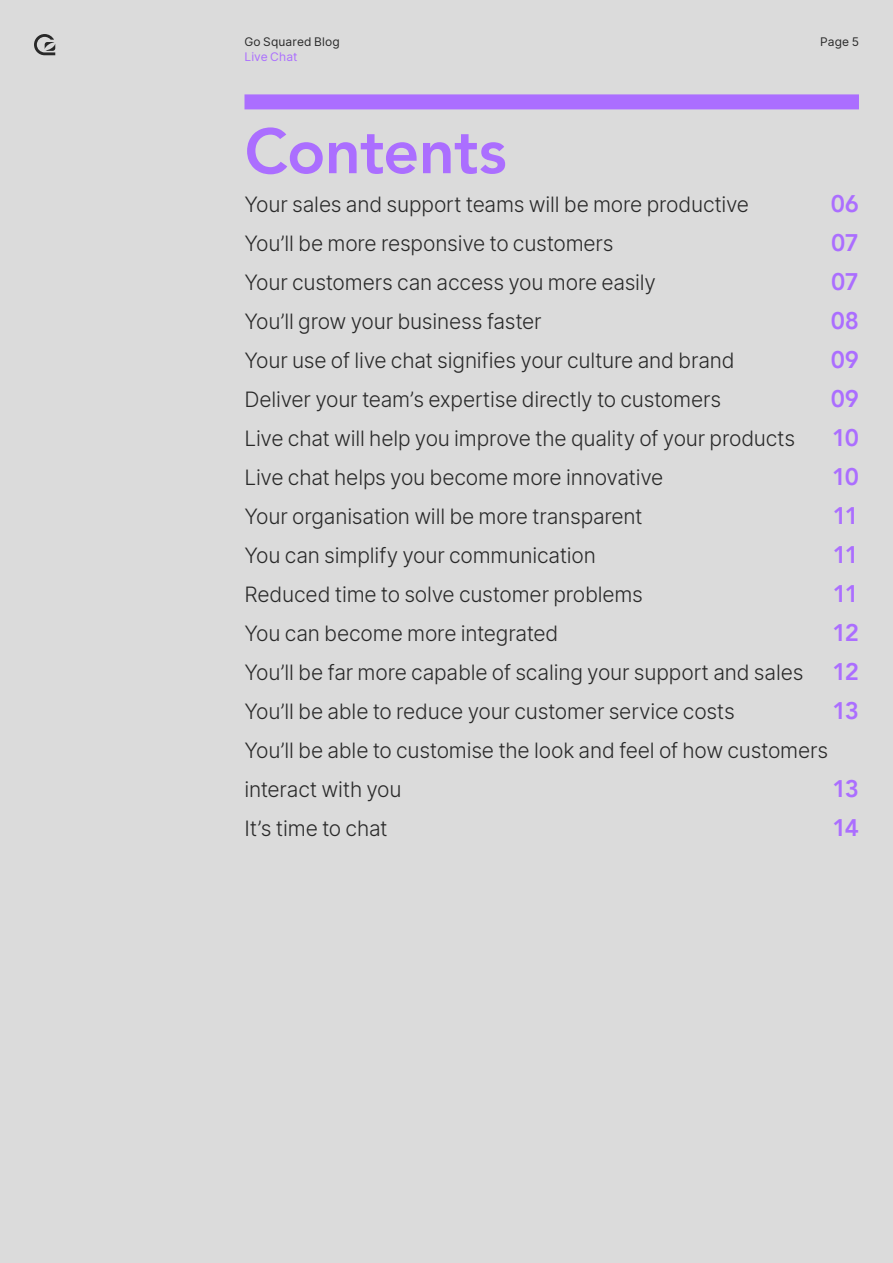
<style>
.page{position:relative;width:893px;height:1263px;background:#dbdbdb}
.page>*{position:absolute;margin:0;border:0;box-sizing:border-box;transform-origin:0 0}
.t1{font:800 63px "Avenir";letter-spacing:-.01em;color:#ab6eff}
.t2{font:800 24px "Avenir";letter-spacing:-.06em;color:#ab6eff}
.t3{font:21px/39px "Inter Light BETA";letter-spacing:-.01em;color:#292929}
.t4{font:12px "Inter";letter-spacing:.015em;color:#292929}
.t5{font:12px "Inter";letter-spacing:.01em;color:#ab6eff}
.s1{font-family:"Avenir";font-weight:800;font-size:24px;color:#ab6eff}
</style>
<div class="page">
<svg style="left:34px;top:34px;width:21px;height:21px"></svg>
<div style="left:244px;top:94px;width:615px;height:15px;background:#ab6eff"></div>
<p class="t4" style="left:244px;top:33px;width:97px">Go Squared Blog</p>
<p class="t4" style="left:820px;top:33px;width:40px">Page 5</p>
<p class="t5" style="left:244px;top:48px;width:55px">Live Chat</p>
<h1 class="t1" style="left:244px;top:102px;width:264px">Contents</h1>
<p class="t3" style="left:244px;top:184px;width:506px">Your sales and support teams will be more productive</p>
<p class="t2" style="left:831px;top:185px;width:30px">06</p>
<p class="t3" style="left:244px;top:223px;width:371px">You’ll be more responsive to customers</p>
<p class="t2" style="left:831px;top:224px;width:29px">07</p>
<p class="t3" style="left:244px;top:262px;width:413px">Your customers can access you more easily</p>
<p class="t2" style="left:831px;top:263px;width:29px">07</p>
<p class="t3" style="left:244px;top:301px;width:299px">You’ll grow your business faster</p>
<p class="t2" style="left:831px;top:302px;width:30px">08</p>
<p class="t3" style="left:244px;top:340px;width:492px">Your use of live chat signifies your culture and brand</p>
<p class="t2" style="left:831px;top:341px;width:30px">09</p>
<p class="t3" style="left:244px;top:379px;width:478px">Deliver your team’s expertise directly to customers</p>
<p class="t2" style="left:831px;top:380px;width:30px">09</p>
<p class="t3" style="left:244px;top:418px;width:552px">Live chat will help you improve the quality of your products</p>
<p class="t2" style="left:832px;top:419px;width:28px">10</p>
<p class="t3" style="left:244px;top:457px;width:420px">Live chat helps you become more innovative</p>
<p class="t2" style="left:832px;top:458px;width:28px">10</p>
<p class="t3" style="left:244px;top:496px;width:400px">Your organisation will be more transparent</p>
<p class="t2" style="left:833px;top:497px;width:27px">11</p>
<p class="t3" style="left:244px;top:535px;width:353px">You can simplify your communication</p>
<p class="t2" style="left:833px;top:536px;width:27px">11</p>
<p class="t3" style="left:244px;top:574px;width:400px">Reduced time to solve customer problems</p>
<p class="t2" style="left:833px;top:575px;width:27px">11</p>
<p class="t3" style="left:244px;top:613px;width:315px">You can become more integrated</p>
<p class="t2" style="left:832px;top:614px;width:28px">12</p>
<p class="t3" style="left:244px;top:652px;width:616px">You’ll be far more capable of scaling your support and sales <span class="s1">12<br></span>You’ll be able to reduce your customer service costs</p>
<p class="t2" style="left:832px;top:692px;width:28px">13</p>
<p class="t3" style="left:244px;top:730px;width:585px">You’ll be able to customise the look and feel of how customers interact with you</p>
<p class="t2" style="left:832px;top:770px;width:28px">13</p>
<p class="t3" style="left:244px;top:808px;width:145px">It’s time to chat</p>
<p class="t2" style="left:832px;top:809px;width:28px">14</p>
</div>
